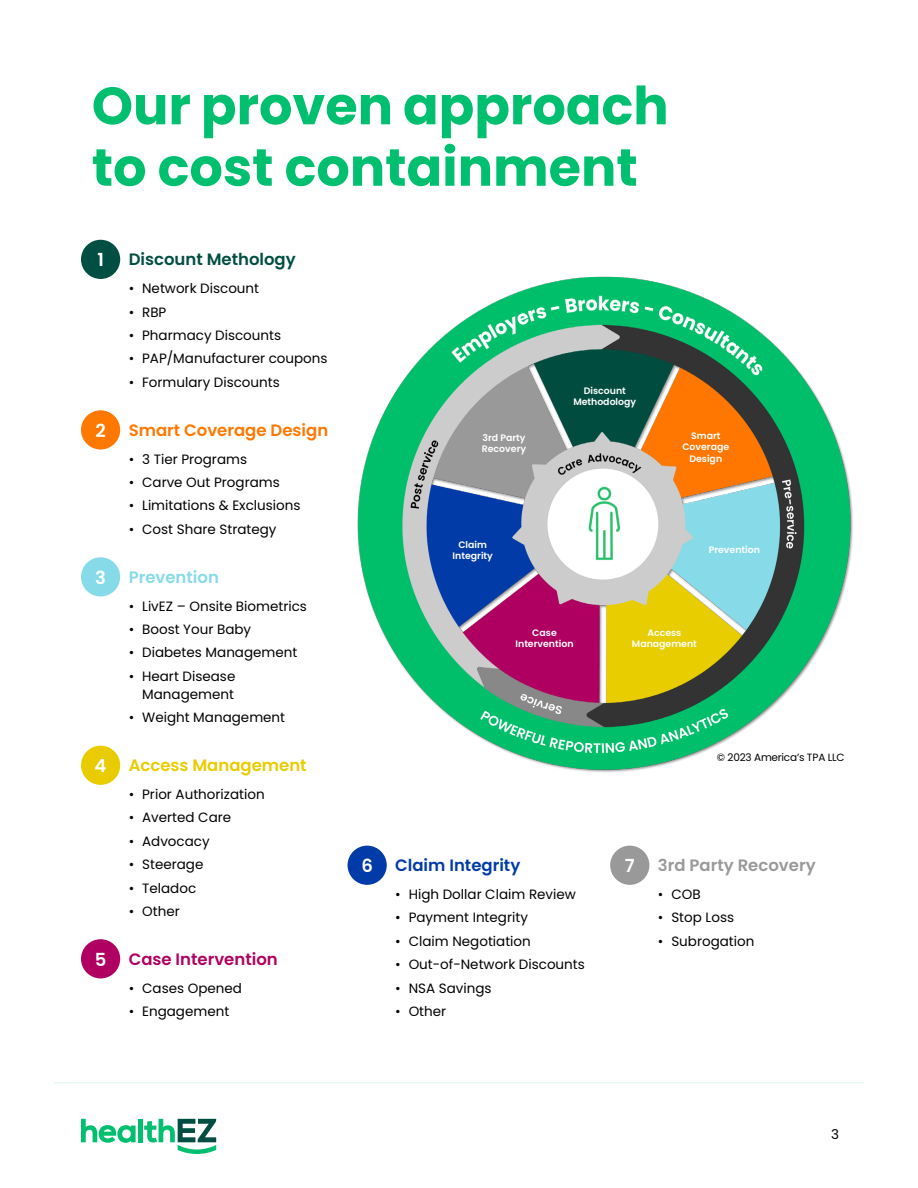
<style>
.page{position:relative;width:918px;height:1188px;background:#fff}
.page>*{position:absolute;margin:0;border:0;box-sizing:border-box;transform-origin:0 0}
.t1{font:700 52.5px/61.5px "Poppins";color:#00bf6f}
.t2{font:600 18px "Poppins";color:#fff}
.t3{font:600 16.5px "Poppins";color:#ff7800}
.t4{font:600 16.5px "Poppins";color:#004e42}
.t5{font:600 16.5px "Poppins";color:#b00061}
.t6{font:600 16.5px "Poppins";color:#e8cc00}
.t7{font:600 16.5px "Poppins";color:#999}
.t8{font:600 16.5px "Poppins";color:#003ba8}
.t9{font:600 16.5px "Poppins";color:#87dbe8}
.t10{font:13.5px/18px "Poppins";color:#000;text-align:right}
.t11{font:10.5px "Poppins";letter-spacing:-.02em;color:#000}
.t12{font:600 9.45px/10.9px "Poppins";color:#fff;text-align:center}
.s1{font-size:18px;color:#fff}
</style>
<div class="page">
<hr style="left:54px;top:1082px;width:810px;height:2px;background:#e6f9f0">
<svg style="left:81px;top:1119px;width:55px;height:24px"></svg>
<div style="left:138px;top:1119px;width:5px;height:23px;background:#00bf6f"></div>
<svg style="left:144px;top:1119px;width:72px;height:35px"></svg>
<div style="left:81px;top:240px;width:39px;height:39px;background:#004f42;border-radius:50%"></div>
<div style="left:81px;top:410px;width:39px;height:40px;background:#ff7800;border-radius:50%"></div>
<div style="left:81px;top:557px;width:39px;height:39px;background:#87dbe8;border-radius:50%"></div>
<div style="left:81px;top:939px;width:39px;height:39px;background:#b00061;border-radius:50%"></div>
<div style="left:81px;top:746px;width:39px;height:39px;background:#e8cc00;border-radius:50%"></div>
<div style="left:348px;top:846px;width:39px;height:39px;background:#003ba8;border-radius:50%"></div>
<div style="left:610px;top:846px;width:39px;height:39px;background:#999;border-radius:50%"></div>
<img style="left:357px;top:276px;width:496px;height:497px">
<h1 class="t1" style="left:92px;top:75px;width:578px">Our proven approach to cost containment</h1>
<h2 class="t2" style="left:97px;top:249px;width:8px">1</h2>
<p class="t4" style="left:129px;top:250px;width:169px">Discount Methology</p>
<p class="t10" style="left:129px;top:279px;width:132px">• Network Discount</p>
<p class="t10" style="left:129px;top:303px;width:39px">• RBP</p>
<p class="t10" style="left:129px;top:326px;width:154px">• Pharmacy Discounts</p>
<p class="t10" style="left:129px;top:350px;width:200px">• PAP/Manufacturer coupons</p>
<p class="t10" style="left:129px;top:373px;width:153px">• Formulary Discounts</p>
<h2 class="t2" style="left:95px;top:420px;width:12px">2</h2>
<p class="t3" style="left:129px;top:420px;width:201px">Smart Coverage Design</p>
<p class="t10" style="left:129px;top:450px;width:120px">• 3 Tier Programs</p>
<p class="t10" style="left:129px;top:473px;width:153px">• Carve Out Programs</p>
<p class="t10" style="left:129px;top:497px;width:173px">• Limitations &amp; Exclusions</p>
<p class="t10" style="left:129px;top:520px;width:149px">• Cost Share Strategy</p>
<h2 class="t2" style="left:95px;top:567px;width:12px">3</h2>
<p class="t9" style="left:129px;top:567px;width:92px">Prevention</p>
<p class="t10" style="left:129px;top:597px;width:180px">• LivEZ – Onsite Biometrics</p>
<p class="t10" style="left:129px;top:620px;width:124px">• Boost Your Baby</p>
<p class="t10" style="left:129px;top:644px;width:170px">• Diabetes Management</p>
<p class="t10" style="left:129px;top:667px;width:108px">• Heart Disease<br>Management</p>
<p class="t10" style="left:129px;top:709px;width:158px">• Weight Management</p>
<p class="t6" style="left:95px;top:756px;width:214px"><span class="s1">4</span> Access Management</p>
<p class="t10" style="left:129px;top:785px;width:138px">• Prior Authorization</p>
<p class="t10" style="left:129px;top:809px;width:104px">• Averted Care</p>
<p class="t10" style="left:129px;top:832px;width:83px">• Advocacy</p>
<p class="t10" style="left:129px;top:856px;width:76px">• Steerage</p>
<p class="t10" style="left:129px;top:879px;width:69px">• Teladoc</p>
<p class="t10" style="left:129px;top:902px;width:53px">• Other</p>
<p class="t5" style="left:95px;top:949px;width:184px"><span class="s1">5</span> Case Intervention</p>
<p class="t10" style="left:129px;top:979px;width:115px">• Cases Opened</p>
<p class="t10" style="left:129px;top:1002px;width:102px">• Engagement</p>
<p class="t12" style="left:482px;top:433px;width:46px;text-align:left">3rd Party<br>Recovery</p>
<p class="t12" style="left:453px;top:539px;width:42px">Claim<br>Integrity</p>
<p class="t12" style="left:573px;top:385px;width:64px">Discount<br>Methodology</p>
<p class="t12" style="left:682px;top:430px;width:48px;line-height:11.4px">Smart<br>Coverage<br>Design</p>
<p class="t12" style="left:709px;top:545px;width:53px">Prevention</p>
<p class="t12" style="left:516px;top:627px;width:59px">Case<br>Intervention</p>
<p class="t12" style="left:632px;top:627px;width:66px">Access<br>Management</p>
<p class="t8" style="left:361px;top:856px;width:160px"><span class="s1">6</span> Claim Integrity</p>
<p class="t10" style="left:395px;top:885px;width:182px">• High Dollar Claim Review</p>
<p class="t10" style="left:395px;top:909px;width:134px">• Payment Integrity</p>
<p class="t10" style="left:395px;top:932px;width:137px">• Claim Negotiation</p>
<p class="t10" style="left:395px;top:956px;width:191px">• Out-of-Network Discounts</p>
<p class="t10" style="left:395px;top:979px;width:98px">• NSA Savings</p>
<p class="t10" style="left:395px;top:1002px;width:53px">• Other</p>
<p class="t11" style="left:717px;top:751px;width:129px">© 2023 America’s TPA LLC</p>
<h2 class="t2" style="left:625px;top:855px;width:11px">7</h2>
<p class="t7" style="left:658px;top:856px;width:159px">3rd Party Recovery</p>
<p class="t10" style="left:658px;top:885px;width:44px">• COB</p>
<p class="t10" style="left:658px;top:909px;width:78px">• Stop Loss</p>
<p class="t10" style="left:658px;top:932px;width:98px">• Subrogation</p>
<p class="t10" style="left:831px;top:1125px;width:9px">3</p>
</div>
